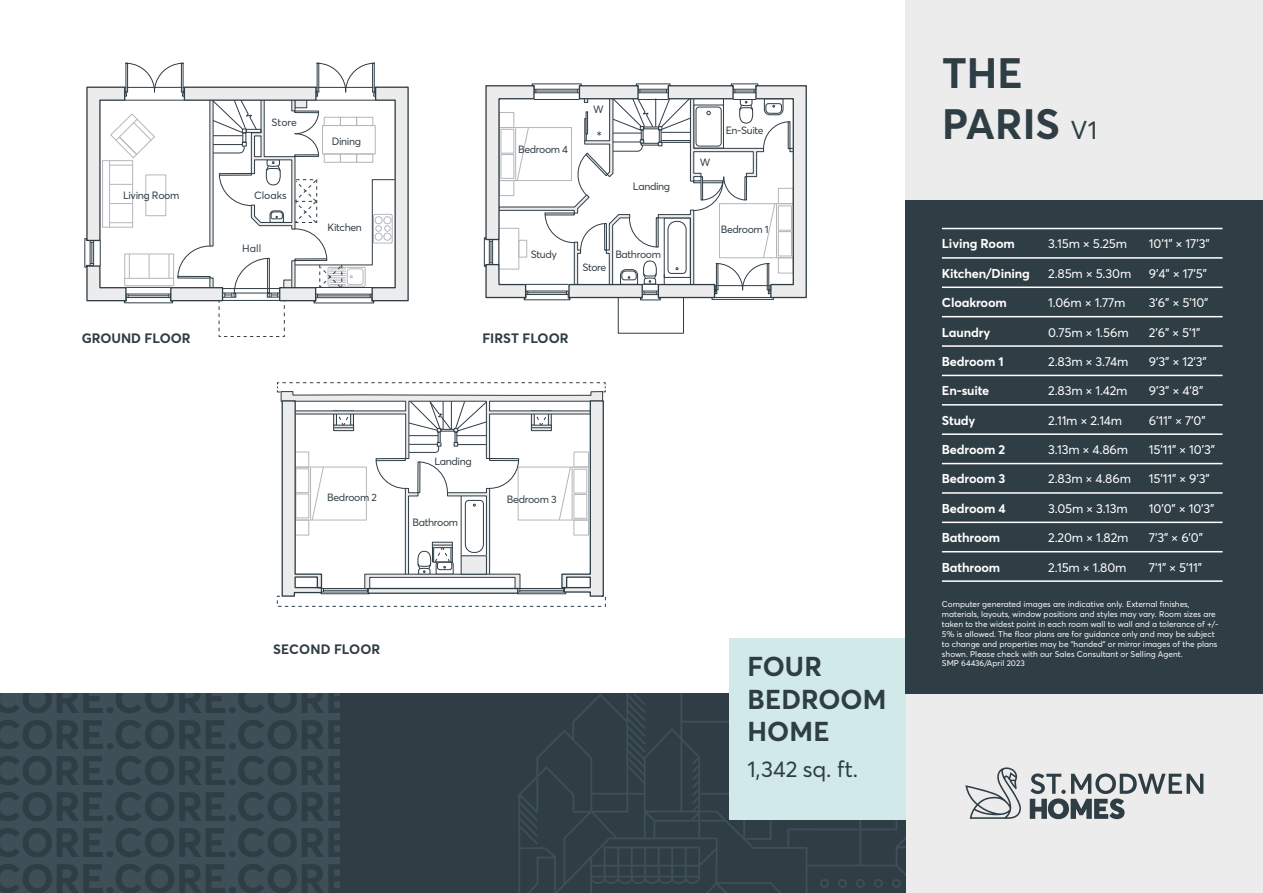
<style>
.page{position:relative;width:1263px;height:893px;background:#fff}
.page>*{position:absolute;margin:0;border:0;box-sizing:border-box;transform-origin:0 0}
.t1{font:700 42px/51px "Averta Std";color:#2f3d45}
.t2{font:700 27px/32.4px "Averta Std";letter-spacing:.005em;color:#2f3d45}
.t3{font:22.5px "Averta Std";letter-spacing:-.005em;color:#2f3d45}
.t4{font:700 13.5px "Averta Std";color:#2f3d45}
.t5{font:12.75px "Averta Std";letter-spacing:-.01em;color:#fff}
.t6{font:700 12.75px "Averta Std";letter-spacing:-.01em;color:#fff}
.t7{font:10.5px "Averta Std";letter-spacing:-.035em;color:#2f3d45}
.t8{font:8.25px/9.9px "Averta Std";color:#fff}
.s1{font-weight:400;font-size:25.5px}
</style>
<div class="page">
<svg style="left:84px;top:63px;width:325px;height:274px"></svg>
<svg style="left:277px;top:382px;width:329px;height:225px"></svg>
<div style="left:368px;top:588px;width:150px;height:5px;background:#ececec"></div>
<div style="left:367px;top:588px;width:151px;height:6px;border:1px solid #2f3d45"></div>
<div style="left:899px;top:694px;width:364px;height:199px;background:#ececec"></div>
<div style="left:0;top:694px;width:906px;height:199px;background:#2f3d45"></div>
<svg style="left:518px;top:694px;width:388px;height:199px"></svg>
<div style="left:729px;top:638px;width:177px;height:181px;background:#d1eae9"></div>
<div style="left:0;top:694px;width:340px;height:199px;background:#3f4f57"></div>
<svg style="left:965px;top:767px;width:56px;height:52px"></svg>
<svg style="left:1030px;top:773px;width:173px;height:46px"></svg>
<div style="left:906px;top:0;width:357px;height:200px;background:#ececec"></div>
<div style="left:906px;top:200px;width:357px;height:494px;background:#2f3d45"></div>
<hr style="left:942px;top:228px;width:280px;height:1px;background:#fff">
<hr style="left:942px;top:257px;width:280px;height:2px;background:#fff">
<hr style="left:942px;top:287px;width:280px;height:1px;background:#fff">
<hr style="left:942px;top:316px;width:280px;height:1px;background:#fff">
<hr style="left:942px;top:345px;width:280px;height:2px;background:#fff">
<hr style="left:942px;top:375px;width:280px;height:1px;background:#fff">
<hr style="left:942px;top:404px;width:280px;height:2px;background:#fff">
<hr style="left:942px;top:433px;width:280px;height:2px;background:#fff">
<hr style="left:942px;top:463px;width:280px;height:1px;background:#fff">
<hr style="left:942px;top:492px;width:280px;height:2px;background:#fff">
<hr style="left:942px;top:522px;width:280px;height:1px;background:#fff">
<hr style="left:942px;top:551px;width:280px;height:1px;background:#fff">
<hr style="left:942px;top:580px;width:280px;height:2px;background:#fff">
<svg style="left:484px;top:83px;width:323px;height:251px"></svg>
<p class="t7" style="left:123px;top:188px;width:58px">Living Room</p>
<p class="t7" style="left:272px;top:115px;width:27px">Store</p>
<p class="t7" style="left:254px;top:188px;width:34px">Cloaks</p>
<p class="t7" style="left:242px;top:241px;width:20px">Hall</p>
<p class="t7" style="left:332px;top:134px;width:31px">Dining</p>
<p class="t7" style="left:328px;top:220px;width:36px">Kitchen</p>
<p class="t7" style="left:518px;top:142px;width:52px">Bedroom 4</p>
<p class="t7" style="left:593px;top:102px;width:12px">W</p>
<p class="t7" style="left:633px;top:179px;width:39px">Landing</p>
<p class="t7" style="left:531px;top:247px;width:28px">Study</p>
<p class="t7" style="left:582px;top:260px;width:26px">Store</p>
<p class="t7" style="left:615px;top:247px;width:47px">Bathroom</p>
<h3 class="t4" style="left:82px;top:329px;width:110px">GROUND FLOOR</h3>
<h3 class="t4" style="left:482px;top:329px;width:88px">FIRST FLOOR</h3>
<p class="t7" style="left:700px;top:155px;width:12px">W</p>
<p class="t7" style="left:726px;top:123px;width:39px">En-Suite</p>
<p class="t7" style="left:721px;top:222px;width:50px">Bedroom 1</p>
<p class="t7" style="left:434px;top:454px;width:39px">Landing</p>
<p class="t7" style="left:327px;top:490px;width:51px">Bedroom 2</p>
<p class="t7" style="left:507px;top:492px;width:51px">Bedroom 3</p>
<p class="t7" style="left:412px;top:515px;width:47px">Bathroom</p>
<h3 class="t4" style="left:273px;top:639px;width:108px">SECOND FLOOR</h3>
<h2 class="t2" style="left:747px;top:649px;width:140px">FOUR<br>BEDROOM<br>HOME</h2>
<h3 class="t3" style="left:747px;top:753px;width:112px">1,342 sq. ft.</h3>
<h1 class="t1" style="left:942px;top:46px;width:157px">THE<br>PARIS <span class="s1">V1</span></h1>
<h3 class="t6" style="left:942px;top:235px;width:74px">Living Room</h3>
<h3 class="t5" style="left:1048px;top:235px;width:80px">3.15m × 5.25m</h3>
<h3 class="t5" style="left:1149px;top:235px;width:62px">10’1” × 17’3”</h3>
<h3 class="t6" style="left:942px;top:264px;width:89px">Kitchen/Dining</h3>
<h3 class="t5" style="left:1048px;top:264px;width:85px">2.85m × 5.30m</h3>
<h3 class="t5" style="left:1149px;top:264px;width:60px">9’4” × 17’5”</h3>
<h3 class="t6" style="left:942px;top:294px;width:66px">Cloakroom</h3>
<h3 class="t5" style="left:1048px;top:294px;width:79px">1.06m × 1.77m</h3>
<h3 class="t5" style="left:1149px;top:294px;width:61px">3’6” × 5’10”</h3>
<h3 class="t6" style="left:942px;top:323px;width:50px">Laundry</h3>
<h3 class="t5" style="left:1048px;top:323px;width:82px">0.75m × 1.56m</h3>
<h3 class="t5" style="left:1149px;top:323px;width:53px">2’6” × 5’1”</h3>
<h3 class="t6" style="left:942px;top:352px;width:63px">Bedroom 1</h3>
<h3 class="t5" style="left:1048px;top:353px;width:82px">2.83m × 3.74m</h3>
<h3 class="t5" style="left:1149px;top:353px;width:59px">9’3” × 12’3”</h3>
<h3 class="t6" style="left:942px;top:382px;width:49px">En-suite</h3>
<h3 class="t5" style="left:1048px;top:382px;width:81px">2.83m × 1.42m</h3>
<h3 class="t5" style="left:1149px;top:382px;width:56px">9’3” × 4’8”</h3>
<h3 class="t6" style="left:942px;top:411px;width:35px">Study</h3>
<h3 class="t5" style="left:1048px;top:411px;width:76px">2.11m × 2.14m</h3>
<h3 class="t5" style="left:1149px;top:411px;width:58px">6’11” × 7’0”</h3>
<h3 class="t6" style="left:942px;top:441px;width:65px">Bedroom 2</h3>
<h3 class="t5" style="left:1048px;top:441px;width:81px">3.13m × 4.86m</h3>
<h3 class="t5" style="left:1149px;top:441px;width:68px">15’11” × 10’3”</h3>
<h3 class="t6" style="left:942px;top:470px;width:65px">Bedroom 3</h3>
<h3 class="t5" style="left:1048px;top:470px;width:84px">2.83m × 4.86m</h3>
<h3 class="t5" style="left:1149px;top:470px;width:62px">15’11” × 9’3”</h3>
<h3 class="t6" style="left:942px;top:499px;width:65px">Bedroom 4</h3>
<h3 class="t5" style="left:1048px;top:499px;width:81px">3.05m × 3.13m</h3>
<h3 class="t5" style="left:1149px;top:499px;width:67px">10’0” × 10’3”</h3>
<h3 class="t6" style="left:942px;top:529px;width:60px">Bathroom</h3>
<h3 class="t5" style="left:1048px;top:529px;width:82px">2.20m × 1.82m</h3>
<h3 class="t5" style="left:1149px;top:529px;width:56px">7’3” × 6’0”</h3>
<h3 class="t6" style="left:942px;top:558px;width:60px">Bathroom</h3>
<h3 class="t5" style="left:1048px;top:558px;width:80px">2.15m × 1.80m</h3>
<h3 class="t5" style="left:1149px;top:558px;width:55px">7’1” × 5’11”</h3>
<p class="t8" style="left:942px;top:599px;width:278px">Computer generated images are indicative only. External finishes, materials, layouts, window positions and styles may vary. Room sizes are taken to the widest point in each room wall to wall and a tolerance of +/- 5% is allowed. The floor plans are for guidance only and may be subject to change and properties may be “handed” or mirror images of the plans shown. Please check with our Sales Consultant or Selling Agent.<br>SMP 64436/April 2023</p>
</div>
